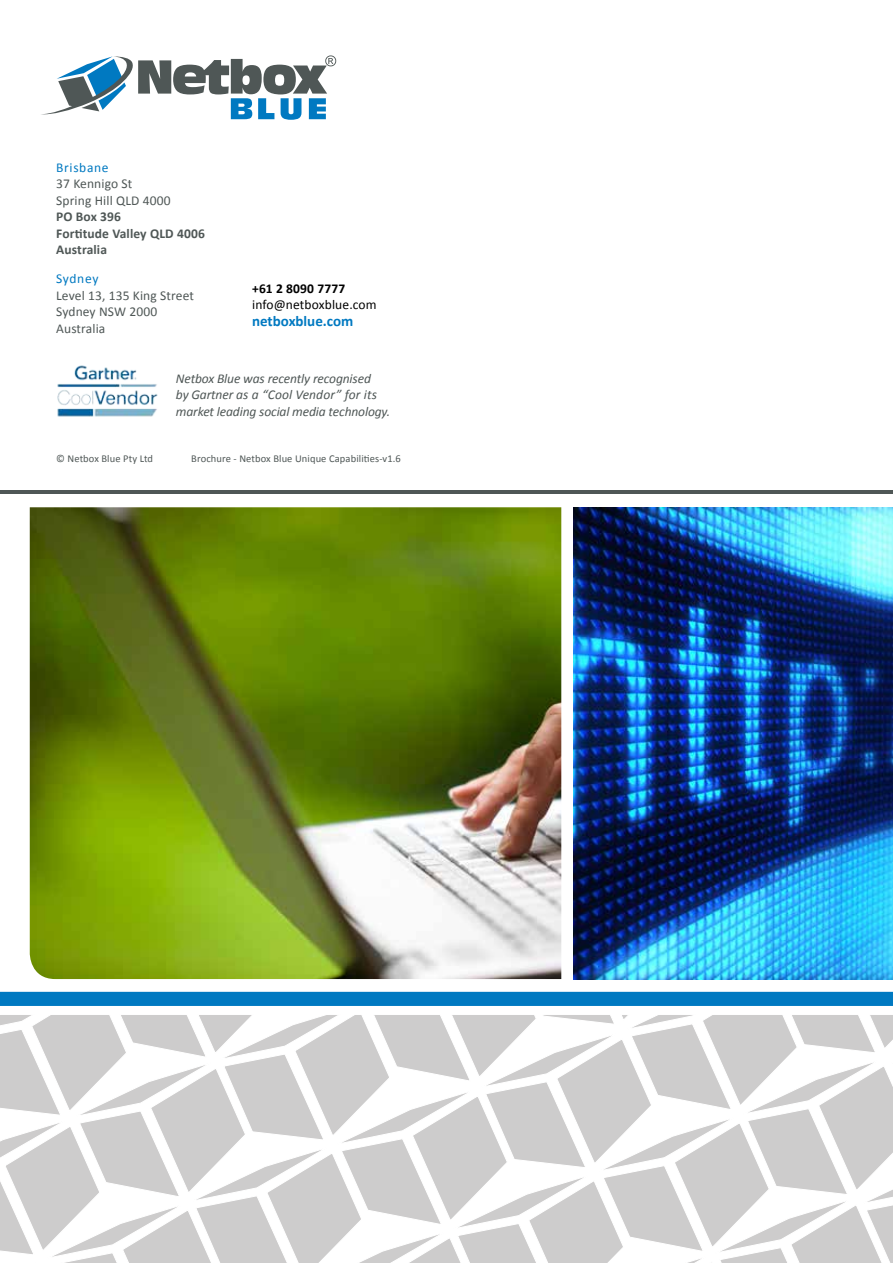
<style>
.page{position:relative;width:893px;height:1263px;background:#fff}
.page>*{position:absolute;margin:0;border:0;box-sizing:border-box;transform-origin:0 0}
.t1{font:700 15px "Calibri";color:#0079c1}
.t2{font:italic 13.5px/16.5px "Calibri";letter-spacing:-.01em;color:#4f5756}
.t3{font:13.5px/16.5px "Calibri";letter-spacing:.01em;color:#4f5756}
.t4{font:700 13.5px/16.5px "Calibri";letter-spacing:.01em;color:#4f5756}
.t5{font:13.5px "Calibri";letter-spacing:.01em;color:#000}
.t6{font:13.5px "Calibri";letter-spacing:.05em;color:#0079c1}
.t7{font:700 13.5px "Calibri";letter-spacing:.01em;color:#000}
.t8{font:10.5px "Calibri";letter-spacing:.01em;color:#4f5756}
</style>
<div class="page">
<hr style="left:0;top:490px;width:893px;height:4px;background:#4f5756">
<svg style="left:0;top:991px;width:893px;height:272px"></svg>
<svg style="left:41px;top:55px;width:295px;height:65px"></svg>
<img style="left:30px;top:507px;width:531px;height:472px">
<img style="left:574px;top:507px;width:319px;height:472px">
<img style="left:57px;top:365px;width:101px;height:52px">
<p class="t6" style="left:56px;top:159px;width:54px">Brisbane</p>
<p class="t3" style="left:56px;top:176px;width:116px">37 Kennigo St<br>Spring Hill QLD 4000</p>
<p class="t4" style="left:56px;top:208px;width:150px">PO Box 396<br>Fortitude Valley QLD 4006<br>Australia</p>
<p class="t6" style="left:56px;top:270px;width:44px">Sydney</p>
<p class="t3" style="left:56px;top:287px;width:139px">Level 13, 135 King Street<br>Sydney NSW 2000<br>Australia</p>
<p class="t7" style="left:252px;top:280px;width:95px">+61 2 8090 7777</p>
<p class="t5" style="left:252px;top:296px;width:126px">info@netboxblue.com</p>
<p class="t1" style="left:252px;top:311px;width:103px">netboxblue.com</p>
<p class="t2" style="left:176px;top:370px;width:216px">Netbox Blue was recently recognised<br>by Gartner as a “Cool Vendor” for its market leading social media technology.</p>
<p class="t8" style="left:56px;top:451px;width:98px">© Netbox Blue Pty Ltd</p>
<p class="t8" style="left:191px;top:451px;width:211px">Brochure - Netbox Blue Unique Capabilities-v1.6</p>
</div>
